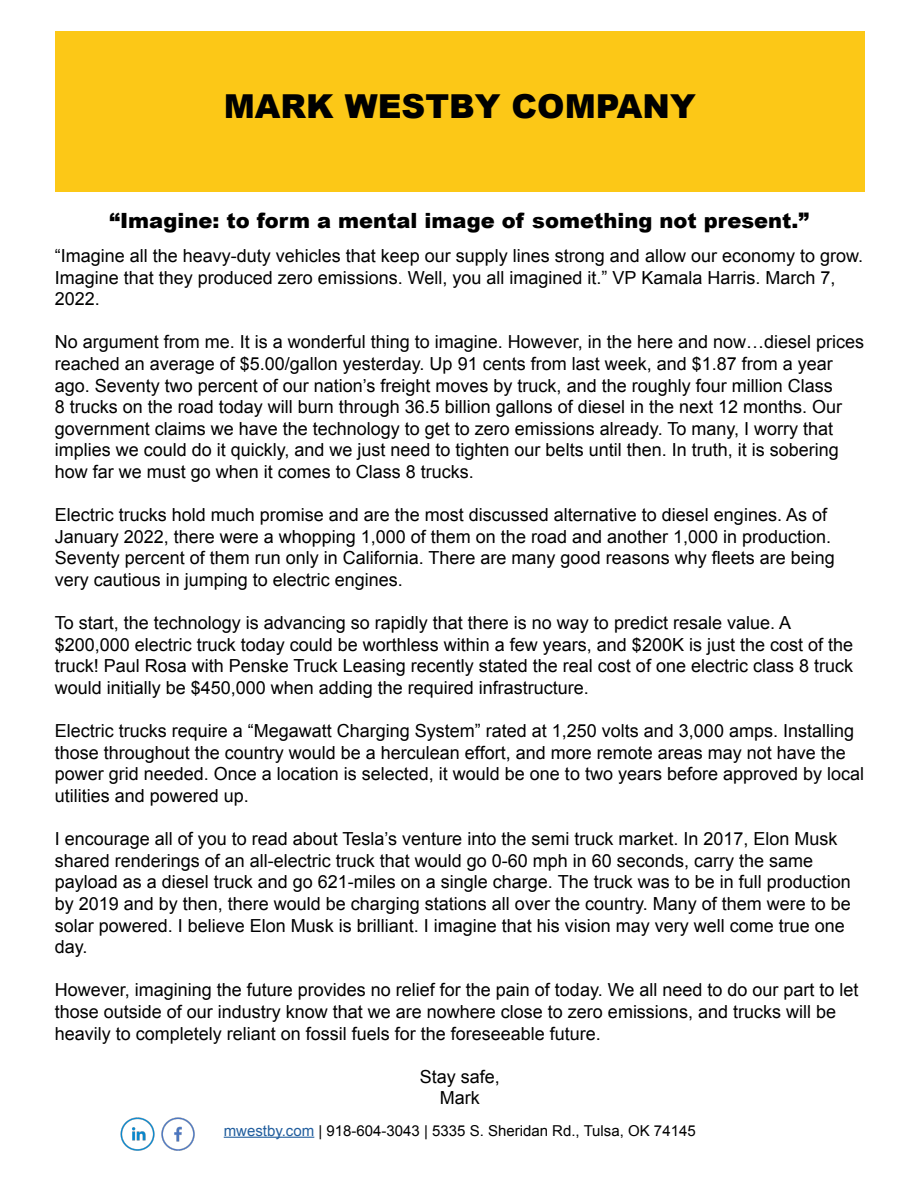
<style>
.page{position:relative;width:918px;height:1188px;background:#fff}
.page>*{position:absolute;margin:0;border:0;box-sizing:border-box;transform-origin:0 0}
.t1{font:900 33px "Arial";color:#000}
.t2{font:900 21px "Arial";color:#000}
.t3{font:18px/21.6px "Arial";color:#000}
.t4{font:15px "Arial";color:#000}
.s1{color:#215e9e}
</style>
<div class="page">
<hr style="left:224px;top:1137px;width:90px;height:1px;background:#215e9e">
<img style="left:120px;top:1117px;width:35px;height:34px">
<img style="left:161px;top:1117px;width:34px;height:34px">
<div style="left:55px;top:31px;width:810px;height:161px;background:#fcc817"></div>
<h1 class="t1" style="left:224px;top:82px;width:473px">MARK WESTBY COMPANY</h1>
<p class="t2" style="left:110px;top:206px;width:701px">“Imagine: to form a mental image of something not present.”</p>
<p class="t3" style="left:55px;top:245px;width:810px">“Imagine all the heavy-duty vehicles that keep our supply lines strong and allow our economy to grow.<br>Imagine that they produced zero emissions. Well, you all imagined it.” VP Kamala Harris. March 7,<br>2022.</p>
<p class="t3" style="left:55px;top:332px;width:811px">No argument from me. It is a wonderful thing to imagine. However, in the here and now…diesel prices reached an average of $5.00/gallon yesterday. Up 91 cents from last week, and $1.87 from a year ago. Seventy two percent of our nation’s freight moves by truck, and the roughly four million Class<br>8 trucks on the road today will burn through 36.5 billion gallons of diesel in the next 12 months. Our government claims we have the technology to get to zero emissions already. To many, I worry that implies we could do it quickly, and we just need to tighten our belts until then. In truth, it is sobering how far we must go when it comes to Class 8 trucks.</p>
<p class="t3" style="left:55px;top:504px;width:782px">Electric trucks hold much promise and are the most discussed alternative to diesel engines. As of January 2022, there were a whopping 1,000 of them on the road and another 1,000 in production.<br>Seventy percent of them run only in California. There are many good reasons why fleets are being very cautious in jumping to electric engines.</p>
<p class="t3" style="left:55px;top:612px;width:800px">To start, the technology is advancing so rapidly that there is no way to predict resale value. A $200,000 electric truck today could be worthless within a few years, and $200K is just the cost of the truck! Paul Rosa with Penske Truck Leasing recently stated the real cost of one electric class 8 truck would initially be $450,000 when adding the required infrastructure.</p>
<p class="t3" style="left:55px;top:720px;width:811px">Electric trucks require a “Megawatt Charging System” rated at 1,250 volts and 3,000 amps. Installing those throughout the country would be a herculean effort, and more remote areas may not have the power grid needed. Once a location is selected, it would be one to two years before approved by local utilities and powered up.</p>
<p class="t3" style="left:55px;top:828px;width:798px">I encourage all of you to read about Tesla’s venture into the semi truck market. In 2017, Elon Musk shared renderings of an all-electric truck that would go 0-60 mph in 60 seconds, carry the same payload as a diesel truck and go 621-miles on a single charge. The truck was to be in full production by 2019 and by then, there would be charging stations all over the country. Many of them were to be solar powered. I believe Elon Musk is brilliant. I imagine that his vision may very well come true one day.</p>
<p class="t3" style="left:55px;top:980px;width:805px">However, imagining the future provides no relief for the pain of today. We all need to do our part to let those outside of our industry know that we are nowhere close to zero emissions, and trucks will be heavily to completely reliant on fossil fuels for the foreseeable future.</p>
<p class="t3" style="left:420px;top:1066px;width:82px;text-align:center">Stay safe,<br>Mark</p>
<p class="t4" style="left:224px;top:1121px;width:473px"><span class="s1">mwestby.com</span> | 918-604-3043 | 5335 S. Sheridan Rd., Tulsa, OK 74145</p>
</div>
